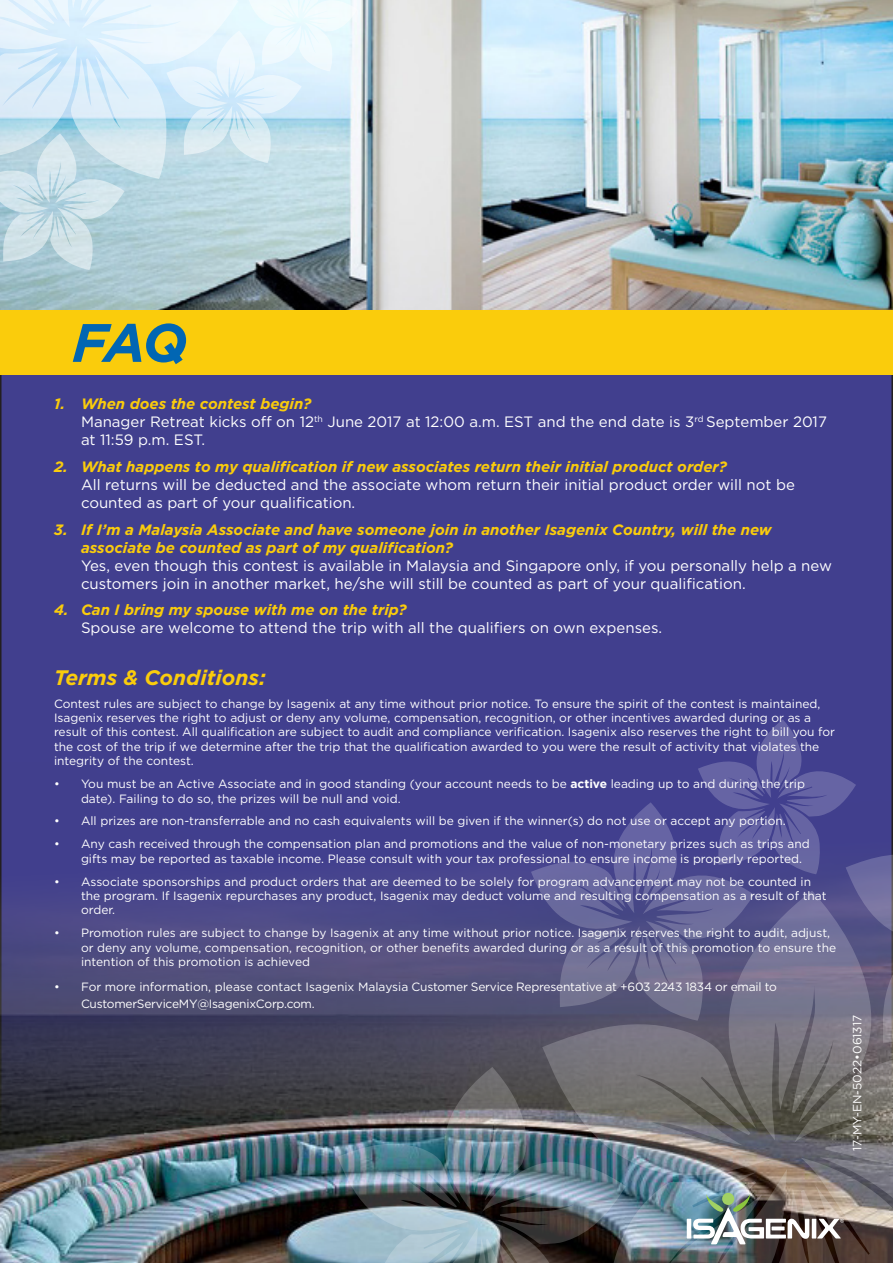
<style>
.page{position:relative;width:893px;height:1263px;background:#fff}
.page>*{position:absolute;margin:0;border:0;box-sizing:border-box;transform-origin:0 0}
.t1{font:italic 700 54px "Gotham";color:#0166b3}
.t2{font:italic 700 21px "Gotham";color:#facc0c}
.t3{font:15px/18px "Gotham";color:#fff}
.t4{font:12px/14.4px "Gotham";color:#fff}
.t5{font:12px/16.5px "Gotham";letter-spacing:-.02em;color:#fff}
.s1{font-weight:700;font-style:italic;color:#facc0c}
.s2{font-weight:700}
</style>
<div class="page">
<div style="left:1px;top:1px;width:891px;height:1261px;background:#413f8e"></div>
<img style="left:0;top:0;width:893px;height:311px">
<div style="left:0;top:311px;width:893px;height:64px;background:#facc0c"></div>
<svg style="left:0;top:0;width:357px;height:270px;background:#cce2ec"></svg>
<img style="left:0;top:761px;width:337px;height:502px">
<img style="left:337px;top:719px;width:556px;height:544px">
<p class="t1" style="left:72px;top:307px;width:117px">FAQ</p>
<p class="t3" style="left:81px;top:395px;width:747px;text-indent:-27px"><span class="s1">1. When does the contest begin?<br></span>Manager Retreat kicks off on 12<sup>th</sup> June 2017 at 12:00 a.m. EST and the end date is 3<sup>rd</sup> September 2017 at 11:59 p.m. EST.</p>
<p class="t3" style="left:81px;top:457px;width:715px;text-indent:-27px"><span class="s1">2. What happens to my qualification if new associates return their initial product order?<br></span>All returns will be deducted and the associate whom return their initial product order will not be counted as part of your qualification.</p>
<p class="t3" style="left:81px;top:520px;width:752px;text-indent:-27px"><span class="s1">3. If I’m a Malaysia Associate and have someone join in another Isagenix Country, will the new associate be counted as part of my qualification?<br></span>Yes, even though this contest is available in Malaysia and Singapore only, if you personally help a new customers join in another market, he/she will still be counted as part of your qualification.</p>
<p class="t3" style="left:81px;top:600px;width:583px;text-indent:-27px"><span class="s1">4. Can I bring my spouse with me on the trip?<br></span>Spouse are welcome to attend the trip with all the qualifiers on own expenses.</p>
<p class="t2" style="left:54px;top:663px;width:213px">Terms &amp; Conditions:</p>
<p class="t4" style="left:54px;top:696px;width:783px">Contest rules are subject to change by Isagenix at any time without prior notice. To ensure the spirit of the contest is maintained, Isagenix reserves the right to adjust or deny any volume, compensation, recognition, or other incentives awarded during or as a result of this contest. All qualification are subject to audit and compliance verification. Isagenix also reserves the right to bill you for the cost of the trip if we determine after the trip that the qualification awarded to you were the result of activity that violates the integrity of the contest.</p>
<p class="t4" style="left:81px;top:776px;width:726px;text-indent:-27px">• You must be an Active Associate and in good standing (your account needs to be <span class="s2">active</span> leading up to and during the trip date). Failing to do so, the prizes will be null and void.</p>
<p class="t4" style="left:54px;top:814px;width:733px">• All prizes are non-transferrable and no cash equivalents will be given if the winner(s) do not use or accept any portion.</p>
<p class="t4" style="left:81px;top:837px;width:730px;text-indent:-27px">• Any cash received through the compensation plan and promotions and the value of non-monetary prizes such as trips and gifts may be reported as taxable income. Please consult with your tax professional to ensure income is properly reported.</p>
<p class="t4" style="left:81px;top:874px;width:747px;text-indent:-27px">• Associate sponsorships and product orders that are deemed to be solely for program advancement may not be counted in the program. If Isagenix repurchases any product, Isagenix may deduct volume and resulting compensation as a result of that order.</p>
<p class="t4" style="left:81px;top:926px;width:757px;text-indent:-27px">• Promotion rules are subject to change by Isagenix at any time without prior notice. Isagenix reserves the right to audit, adjust, or deny any volume, compensation, recognition, or other benefits awarded during or as a result of this promotion to ensure the intention of this promotion is achieved</p>
<p class="t5" style="left:81px;top:978px;width:697px;text-indent:-27px">• For more information, please contact Isagenix Malaysia Customer Service Representative at +603 2243 1834 or email to<br>CustomerServiceMY@IsagenixCorp.com.</p>
<p class="t4" style="left:850px;top:1151px;width:138px;rotate:-90deg">17-MY-EN-5022•061317</p>
</div>
